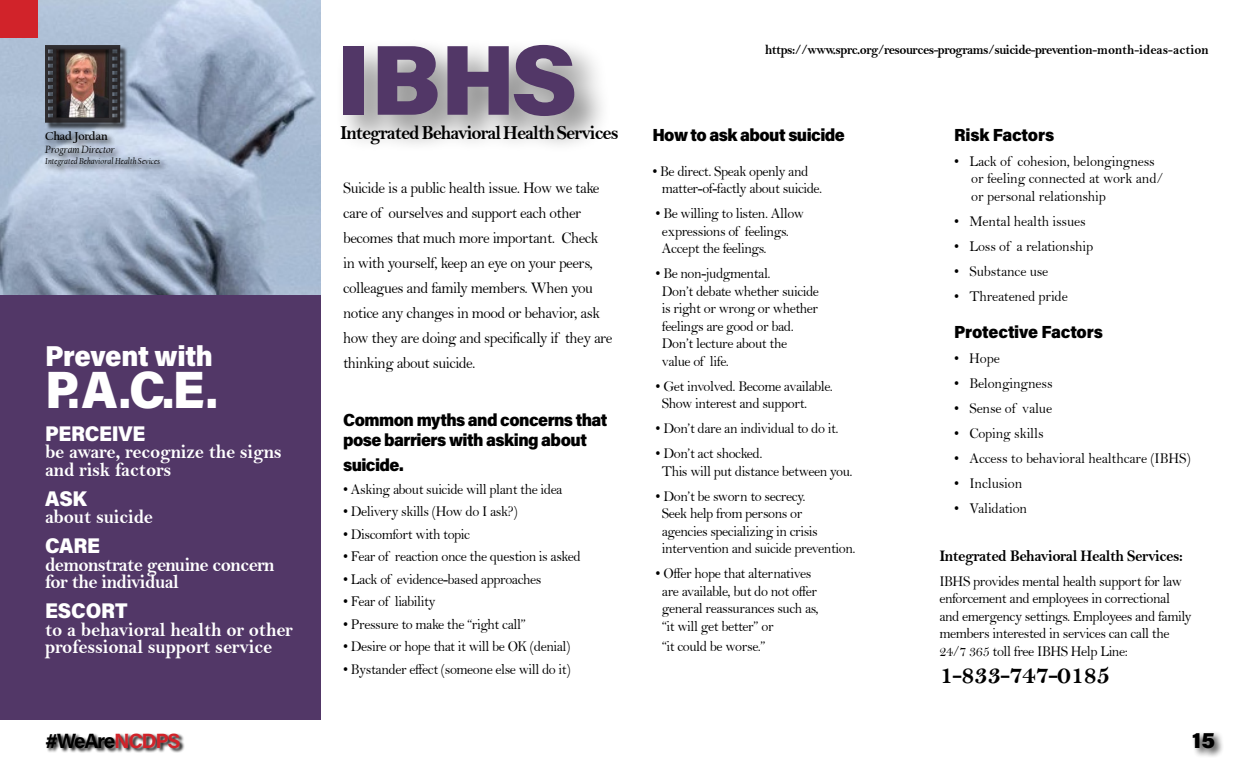
<style>
.page{position:relative;width:1260px;height:765px;background:#fff}
.page>*{position:absolute;margin:0;border:0;box-sizing:border-box;transform-origin:0 0}
.t1{font:99.62px "Acumin Variable Concept";color:#523767}
.t2{font:52.5px "Acumin Variable Concept";color:#fff;scale:.95 1}
.t3{font:28.75px "Acumin Variable Concept";letter-spacing:.085em;color:#fff;scale:.95 1}
.t4{font:27.5px "Bell MT Bold";letter-spacing:-.03em;color:#000;scale:.95 1}
.t5{font:22.5px "Acumin Variable Concept";color:#000}
.t6{font:21.25px "Acumin Variable Concept";letter-spacing:.055em;color:#fff;scale:.95 1}
.t7{font:20.62px "Acumin Variable Concept";letter-spacing:-.025em;color:#000}
.t8{font:20px/17.5px "Bell MT Bold";letter-spacing:-.01em;color:#fff;scale:.95 1}
.t9{font:20px/17.5px "Bell MT Bold";letter-spacing:-.03em;color:#fff;scale:.95 1}
.t10{font:20px "Bell MT Bold";letter-spacing:-.05em;color:#000;scale:.95 1}
.t11{font:17.5px/20px "Acumin Variable Concept";letter-spacing:.06em;color:#000;scale:.95 1}
.t12{font:17.5px "Acumin Variable Concept";letter-spacing:.085em;color:#000;scale:.95 1}
.t13{font:16.25px/25px "Bell";letter-spacing:-.03em;color:#000;scale:.95 1}
.t14{font:16.25px "Bell MT Bold";letter-spacing:-.03em;color:#000;scale:.95 1}
.t15{font:15px "Bell";letter-spacing:-.03em;color:#000;scale:.95 1}
.t16{font:15px "Bell";letter-spacing:-.01em;color:#000;scale:.95 1}
.t17{font:13.75px "Bell MT Bold";letter-spacing:-.04em;color:#000;scale:.95 1}
.t18{font:700 12px "Californian FB";letter-spacing:-.02em;color:#000}
.t19{font:italic 11px "Californian FB";color:#000}
.t20{font:italic 9px "Californian FB";color:#000}
.s1{font-size:43.75px}
.s2{color:#d1232a}
</style>
<div class="page">
<img style="left:0;top:0;width:321px;height:295px">
<div style="left:0;top:295px;width:321px;height:425px;background:#523767"></div>
<div style="left:335px;top:37px;width:277px;height:117px;background:#000;opacity:.5"></div>
<div style="left:46px;top:46px;width:82px;height:84px;background:#000;opacity:.75"></div>
<img style="left:45px;top:45px;width:75px;height:78px">
<svg style="left:44px;top:129px;width:124px;height:45px;background:#b5c1d3"></svg>
<div style="left:0;top:0;width:38px;height:38px;background:#d1232a"></div>
<div style="left:46px;top:733px;width:140px;height:21px;background:#000;opacity:.9"></div>
<div style="left:1191px;top:730px;width:34px;height:29px;background:#000;opacity:.85"></div>
<p class="t18" style="left:45px;top:129px;width:64px">Chad Jordan</p>
<p class="t19" style="left:45px;top:143px;width:71px">Program Director</p>
<p class="t20" style="left:45px;top:156px;width:116px">Integrated Behavioral Health Sevices</p>
<p class="t3" style="left:45px;top:336px;width:176px">Prevent with</p>
<p class="t2" style="left:45px;top:354px;width:179px">P<span class="s1">.</span>A<span class="s1">.</span>C<span class="s1">.</span>E<span class="s1">.</span></p>
<p class="t6" style="left:45px;top:419px;width:106px">PERCEIVE</p>
<p class="t8" style="left:45px;top:443px;width:251px">be aware, recognize the signs and risk factors</p>
<p class="t6" style="left:45px;top:484px;width:43px">ASK</p>
<p class="t8" style="left:45px;top:508px;width:115px">about suicide</p>
<p class="t6" style="left:45px;top:531px;width:58px">CARE</p>
<p class="t9" style="left:45px;top:556px;width:243px">demonstrate genuine concern for the individual</p>
<p class="t6" style="left:45px;top:596px;width:87px">ESCORT</p>
<p class="t8" style="left:45px;top:621px;width:263px">to a behavioral health or other professional support service</p>
<p class="t1" style="left:336px;top:12px;width:235px">IBHS</p>
<p class="t10" style="left:340px;top:121px;width:295px">Integrated Behavioral Health Services</p>
<p class="t13" style="left:343px;top:176px;width:285px">Suicide is a public health issue. How we take care of ourselves and support each other becomes that much more important. Check in with yourself, keep an eye on your peers, colleagues and family members. When you notice any changes in mood or behavior, ask how they are doing and specifically if they are thinking about suicide.</p>
<p class="t11" style="left:343px;top:410px;width:278px">Common myths and concerns that pose barriers with asking about</p>
<p class="t11" style="left:343px;top:455px;width:64px">suicide.</p>
<p class="t15" style="left:343px;top:480px;width:232px">• Asking about suicide will plant the idea</p>
<p class="t15" style="left:343px;top:503px;width:185px">• Delivery skills (How do I ask?)</p>
<p class="t15" style="left:343px;top:525px;width:135px">• Discomfort with topic</p>
<p class="t15" style="left:343px;top:548px;width:252px">• Fear of reaction once the question is asked</p>
<p class="t15" style="left:343px;top:570px;width:210px">• Lack of evidence-based approaches</p>
<p class="t15" style="left:343px;top:593px;width:99px">• Fear of liability</p>
<p class="t15" style="left:343px;top:615px;width:194px">• Pressure to make the “right call”</p>
<p class="t15" style="left:343px;top:638px;width:241px">• Desire or hope that it will be OK (denial)</p>
<p class="t15" style="left:343px;top:660px;width:241px">• Bystander effect (someone else will do it)</p>
<p class="t17" style="left:765px;top:42px;width:468px">https://www.sprc.org/resources-programs/suicide-prevention-month-ideas-action</p>
<p class="t11" style="left:652px;top:124px;width:202px">How to ask about suicide</p>
<p class="t15" style="left:652px;top:162px;width:166px">• Be direct. Speak openly and</p>
<p class="t15" style="left:662px;top:180px;width:170px">matter-of-factly about suicide.</p>
<p class="t15" style="left:656px;top:205px;width:158px">• Be willing to listen. Allow</p>
<p class="t15" style="left:662px;top:222px;width:135px">expressions of feelings.</p>
<p class="t15" style="left:662px;top:240px;width:112px">Accept the feelings.</p>
<p class="t15" style="left:656px;top:265px;width:123px">• Be non-judgmental.</p>
<p class="t15" style="left:662px;top:282px;width:167px">Don’t debate whether suicide</p>
<p class="t15" style="left:662px;top:300px;width:166px">is right or wrong or whether</p>
<p class="t15" style="left:662px;top:317px;width:140px">feelings are good or bad.</p>
<p class="t15" style="left:662px;top:335px;width:133px">Don’t lecture about the</p>
<p class="t15" style="left:662px;top:352px;width:72px">value of life.</p>
<p class="t15" style="left:656px;top:377px;width:188px">• Get involved. Become available.</p>
<p class="t15" style="left:662px;top:395px;width:155px">Show interest and support.</p>
<p class="t15" style="left:656px;top:420px;width:194px">• Don’t dare an individual to do it.</p>
<p class="t15" style="left:656px;top:445px;width:114px">• Don’t act shocked.</p>
<p class="t15" style="left:662px;top:462px;width:202px">This will put distance between you.</p>
<p class="t15" style="left:656px;top:487px;width:159px">• Don’t be sworn to secrecy.</p>
<p class="t15" style="left:662px;top:505px;width:150px">Seek help from persons or</p>
<p class="t15" style="left:662px;top:522px;width:166px">agencies specializing in crisis</p>
<p class="t15" style="left:662px;top:540px;width:205px">intervention and suicide prevention.</p>
<p class="t15" style="left:656px;top:565px;width:165px">• Offer hope that alternatives</p>
<p class="t15" style="left:662px;top:582px;width:165px">are available, but do not offer</p>
<p class="t15" style="left:662px;top:600px;width:166px">general reassurances such as,</p>
<p class="t15" style="left:662px;top:617px;width:119px">“it will get better” or</p>
<p class="t15" style="left:662px;top:637px;width:111px">“it could be worse.”</p>
<p class="t12" style="left:954px;top:123px;width:105px">Risk Factors</p>
<p class="t16" style="left:954px;top:152px;width:213px">• Lack of cohesion, belongingness</p>
<p class="t16" style="left:971px;top:170px;width:204px">or feeling connected at work and/</p>
<p class="t16" style="left:971px;top:187px;width:143px">or personal relationship</p>
<p class="t16" style="left:954px;top:212px;width:140px">• Mental health issues</p>
<p class="t16" style="left:954px;top:237px;width:148px">• Loss of a relationship</p>
<p class="t16" style="left:954px;top:262px;width:101px">• Substance use</p>
<p class="t16" style="left:954px;top:287px;width:121px">• Threatened pride</p>
<p class="t12" style="left:954px;top:320px;width:156px">Protective Factors</p>
<p class="t15" style="left:954px;top:350px;width:49px">• Hope</p>
<p class="t16" style="left:954px;top:375px;width:105px">• Belongingness</p>
<p class="t16" style="left:954px;top:400px;width:105px">• Sense of value</p>
<p class="t16" style="left:954px;top:425px;width:96px">• Coping skills</p>
<p class="t16" style="left:954px;top:450px;width:250px">• Access to behavioral healthcare (IBHS)</p>
<p class="t16" style="left:954px;top:475px;width:73px">• Inclusion</p>
<p class="t16" style="left:954px;top:500px;width:78px">• Validation</p>
<p class="t14" style="left:939px;top:546px;width:258px">Integrated Behavioral Health Services:</p>
<p class="t15" style="left:939px;top:572px;width:257px">IBHS provides mental health support for law</p>
<p class="t15" style="left:939px;top:589px;width:244px">enforcement and employees in correctional</p>
<p class="t15" style="left:939px;top:607px;width:267px">and emergency settings. Employees and family</p>
<p class="t15" style="left:939px;top:624px;width:244px">members interested in services can call the</p>
<p class="t15" style="left:939px;top:642px;width:200px">24/7 365 toll free IBHS Help Line:</p>
<p class="t4" style="left:939px;top:658px;width:182px">1-833-747-0185</p>
<p class="t7" style="left:45px;top:727px;width:136px">#WeAre<span class="s2">NCDPS</span></p>
<p class="t5" style="left:1192px;top:725px;width:23px">15</p>
</div>
